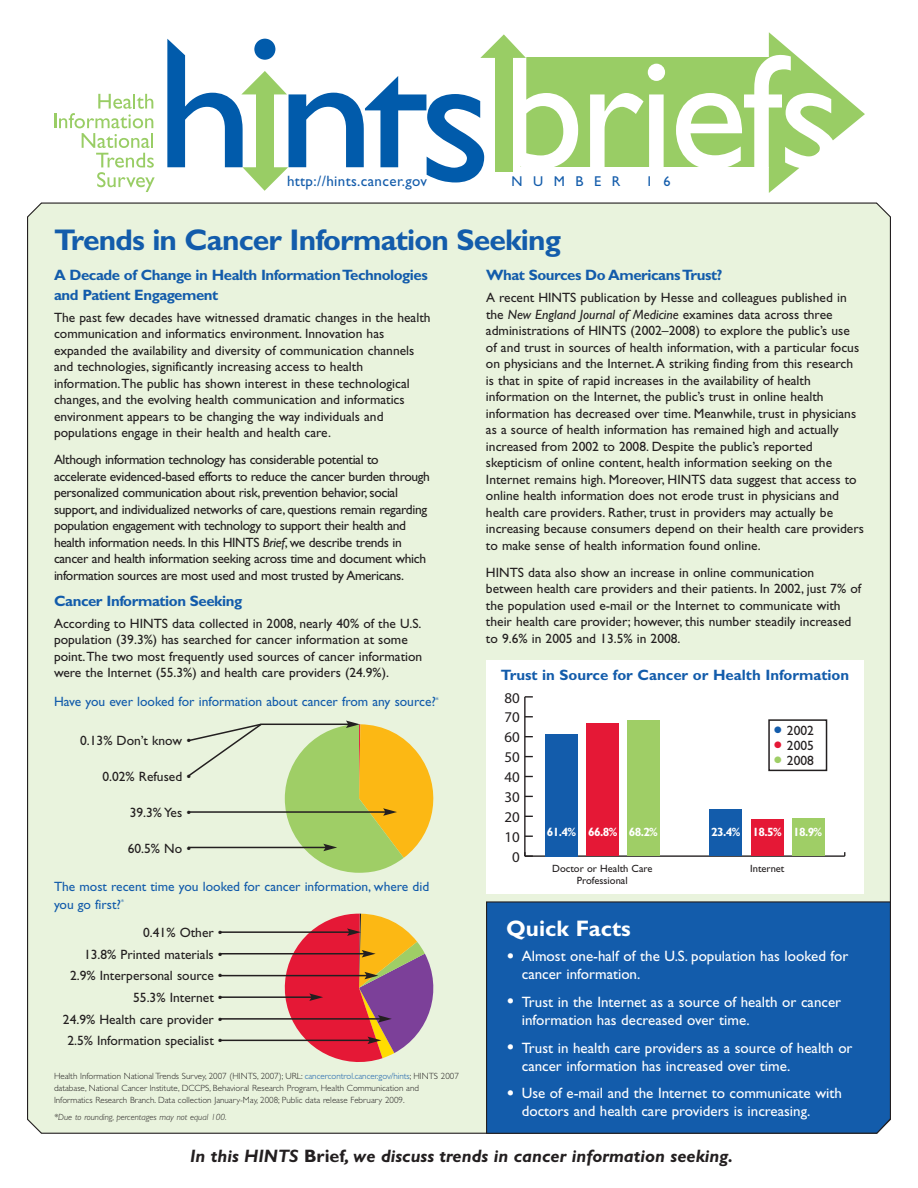
<style>
.page{position:relative;width:918px;height:1188px;background:#fff}
.page>*{position:absolute;margin:0;border:0;box-sizing:border-box;transform-origin:0 0}
.t1{font:163.05px "Gill Sans";letter-spacing:-.03em;color:#fff}
.t2{font:700 30px "Gill Sans";letter-spacing:-.03em;color:#135cab}
.t3{font:700 22.5px "Gill Sans";color:#fff}
.t4{font:italic 700 18px "Gill Sans";color:#231f20}
.t5{font:15px/18px "Gill Sans";color:#fff}
.t6{font:700 15px/19.5px "Gill Sans";letter-spacing:-.03em;color:#135cab}
.t7{font:700 15px "Gill Sans";color:#135cab}
.t8{font:15px "Gill Sans";letter-spacing:.025em;color:#135cab}
.t9{font:15px "Myriad";color:#231f20}
.t10{font:14.25px "Gill Sans";letter-spacing:.74em;color:#135cab}
.t11{font:13.5px/16.5px "Gill Sans";color:#231f20}
.t12{font:13.5px/16.5px "Gill Sans";letter-spacing:-.025em;color:#231f20}
.t13{font:13.5px/18px "Gill Sans";color:#135cab}
.t14{font:700 12px "Gill Sans";letter-spacing:-.055em;color:#fff}
.t15{font:10.5px/12px "Gill Sans";color:#231f20;text-align:center}
.t16{font:300 9px/12px "Gill Sans";color:#231f20}
.t17{font:italic 300 9px "Gill Sans";color:#231f20}
.s1{font-style:italic}
.s2{color:#135cab}
.s3{font-size:27px;color:#135cab}
.s4{font-size:27px;color:#e51836}
.s5{font-size:27px;color:#9fce66}
.s6{font-size:21px}
.s7{font-style:normal}
</style>
<div class="page">
<div style="left:521px;top:58px;width:272px;height:109px;background:#99cd65"></div>
<svg style="left:769px;top:32px;width:96px;height:161px"></svg>
<svg style="left:54px;top:94px;width:101px;height:98px"></svg>
<svg style="left:167px;top:34px;width:359px;height:157px"></svg>
<div style="left:27px;top:202px;width:864px;height:932px;background:#e9f3dd"></div>
<div style="left:486px;top:660px;width:378px;height:234px;background:#fff"></div>
<hr style="left:525px;top:855px;width:320px;height:2px;background:#231f20">
<hr style="left:524px;top:697px;width:2px;height:159px;background:#231f20">
<svg style="left:524px;top:852px;width:9px;height:5px"></svg>
<svg style="left:525px;top:696px;width:8px;height:2px"></svg>
<div style="left:792px;top:819px;width:33px;height:37px;background:#9fce66"></div>
<div style="left:751px;top:819px;width:33px;height:37px;background:#e51836"></div>
<div style="left:709px;top:810px;width:33px;height:46px;background:#135cab"></div>
<div style="left:627px;top:720px;width:33px;height:136px;background:#9fce66"></div>
<div style="left:586px;top:723px;width:33px;height:133px;background:#e51836"></div>
<div style="left:545px;top:734px;width:33px;height:122px;background:#135cab"></div>
<div style="left:768px;top:719px;width:59px;height:52px;border:2px solid #231f20"></div>
<div style="left:486px;top:901px;width:405px;height:233px;background:#135cab"></div>
<svg style="left:186px;top:721px;width:247px;height:152px"></svg>
<hr style="left:220px;top:931px;width:130px;height:2px;background:#231f20">
<hr style="left:220px;top:953px;width:144px;height:1px;background:#231f20">
<hr style="left:220px;top:975px;width:147px;height:1px;background:#231f20">
<hr style="left:220px;top:996px;width:92px;height:2px;background:#231f20">
<hr style="left:220px;top:1018px;width:161px;height:2px;background:#231f20">
<hr style="left:220px;top:1040px;width:150px;height:1px;background:#231f20">
<svg style="left:285px;top:914px;width:148px;height:148px"></svg>
<p class="t8" style="left:287px;top:175px;width:142px">http://hints.cancer.gov</p>
<p class="t1" style="left:502px;top:55px;width:341px">briefs</p>
<p class="t10" style="left:511px;top:176px;width:110px">NUMBER</p>
<p class="t10" style="left:646px;top:176px;width:26px">1 6</p>
<p class="t2" style="left:54px;top:229px;width:509px">Trends in Cancer Information Seeking</p>
<p class="t6" style="left:54px;top:267px;width:375px">A Decade of Change in Health Information Technologies and Patient Engagement</p>
<p class="t11" style="left:54px;top:310px;width:378px">The past few decades have witnessed dramatic changes in the health communication and informatics environment. Innovation has expanded the availability and diversity of communication channels and technologies, significantly increasing access to health information.The public has shown interest in these technological changes, and the evolving health communication and informatics environment appears to be changing the way individuals and populations engage in their health and health care.</p>
<p class="t12" style="left:54px;top:453px;width:378px">Although information technology has considerable potential to accelerate evidenced-based efforts to reduce the cancer burden through personalized communication about risk, prevention behavior, social support, and individualized networks of care, questions remain regarding population engagement with technology to support their health and health information needs. In this HINTS <span class="s1">Brief</span>, we describe trends in cancer and health information seeking across time and document which information sources are most used and most trusted by Americans.</p>
<p class="t6" style="left:54px;top:592px;width:190px">Cancer Information Seeking</p>
<p class="t11" style="left:54px;top:616px;width:370px">According to HINTS data collected in 2008, nearly 40% of the U.S. population (39.3%) has searched for cancer information at some point.The two most frequently used sources of cancer information were the Internet (55.3%) and health care providers (24.9%).</p>
<p class="t13" style="left:54px;top:694px;width:386px">Have you ever looked for information about cancer from any source?<sup>*</sup></p>
<p class="t11" style="left:80px;top:734px;width:113px">0.13% Don’t know •</p>
<p class="t11" style="left:102px;top:770px;width:90px">0.02% Refused •</p>
<p class="t11" style="left:130px;top:806px;width:63px">39.3% Yes •</p>
<p class="t11" style="left:128px;top:842px;width:65px">60.5% No •</p>
<p class="t13" style="left:54px;top:878px;width:377px">The most recent time you looked for cancer information, where did you go first?<sup>*</sup></p>
<p class="t11" style="left:63px;top:923px;width:161px;line-height:21.6px;text-align:right">0.41% Other •<br>13.8% Printed materials •<br>2.9% Interpersonal source •<br>55.3% Internet •<br>24.9% Health care provider •<br>2.5% Information specialist •</p>
<p class="t16" style="left:54px;top:1071px;width:406px">Health Information National Trends Survey, 2007 (HINTS, 2007); URL: <span class="s2">cancercontrol.cancer.gov/hints</span>; HINTS 2007 database, National Cancer Institute, DCCPS, Behavioral Research Program, Health Communication and<br>Informatics Research Branch. Data collection January-May, 2008; Public data release February 2009.</p>
<p class="t17" style="left:54px;top:1114px;width:174px">*Due to rounding, percentages may not equal 100.</p>
<p class="t6" style="left:486px;top:267px;width:238px">What Sources Do Americans Trust?</p>
<p class="t11" style="left:486px;top:291px;width:379px">A recent HINTS publication by Hesse and colleagues published in the <span class="s1">New England Journal of Medicine</span> examines data across three administrations of HINTS (2002–2008) to explore the public’s use of and trust in sources of health information, with a particular focus on physicians and the Internet.A striking finding from this research is that in spite of rapid increases in the availability of health information on the Internet, the public’s trust in online health information has decreased over time. Meanwhile, trust in physicians as a source of health information has remained high and actually increased from 2002 to 2008. Despite the public’s reported skepticism of online content, health information seeking on the Internet remains high. Moreover, HINTS data suggest that access to online health information does not erode trust in physicians and health care providers. Rather, trust in providers may actually be increasing because consumers depend on their health care providers to make sense of health information found online.</p>
<p class="t11" style="left:486px;top:565px;width:377px">HINTS data also show an increase in online communication between health care providers and their patients. In 2002, just 7% of the population used e-mail or the Internet to communicate with their health care provider; however, this number steadily increased to 9.6% in 2005 and 13.5% in 2008.</p>
<p class="t7" style="left:501px;top:670px;width:350px">Trust in Source for Cancer or Health Information</p>
<p class="t9" style="left:505px;top:690px;width:17px">80</p>
<p class="t9" style="left:505px;top:710px;width:17px">70</p>
<p class="t9" style="left:505px;top:730px;width:17px">60</p>
<p class="t9" style="left:505px;top:750px;width:17px">50</p>
<p class="t9" style="left:505px;top:770px;width:17px">40</p>
<p class="t9" style="left:505px;top:790px;width:17px">30</p>
<p class="t9" style="left:505px;top:809px;width:17px">20</p>
<p class="t9" style="left:505px;top:829px;width:17px">10</p>
<p class="t9" style="left:512px;top:849px;width:9px">0</p>
<p class="t11" style="left:773px;top:723px;width:42px"><span class="s3">•</span> 2002</p>
<p class="t11" style="left:773px;top:738px;width:42px"><span class="s4">•</span> 2005</p>
<p class="t11" style="left:773px;top:753px;width:42px"><span class="s5">•</span> 2008</p>
<p class="t14" style="left:547px;top:827px;width:113px">61.4% 66.8% 68.2%</p>
<p class="t14" style="left:711px;top:827px;width:113px">23.4% 18.5% 18.9%</p>
<p class="t15" style="left:552px;top:864px;width:102px">Doctor or Health Care<br>Professional</p>
<p class="t15" style="left:750px;top:864px;width:36px">Internet</p>
<p class="t3" style="left:506px;top:921px;width:126px">Quick Facts</p>
<p class="t5" style="left:522px;top:949px;width:328px;text-indent:-15px"><span class="s6">•</span> Almost one-half of the U.S. population has looked for cancer information.</p>
<p class="t5" style="left:522px;top:994px;width:321px;text-indent:-15px"><span class="s6">•</span> Trust in the Internet as a source of health or cancer information has decreased over time.</p>
<p class="t5" style="left:522px;top:1040px;width:332px;text-indent:-15px"><span class="s6">•</span> Trust in health care providers as a source of health or cancer information has increased over time.</p>
<p class="t5" style="left:522px;top:1086px;width:322px;text-indent:-15px"><span class="s6">•</span> Use of e-mail and the Internet to communicate with doctors and health care providers is increasing.</p>
<p class="t4" style="left:190px;top:1150px;width:545px">In this HINTS <span class="s7">Brief</span>, we discuss trends in cancer information seeking.</p>
</div>
